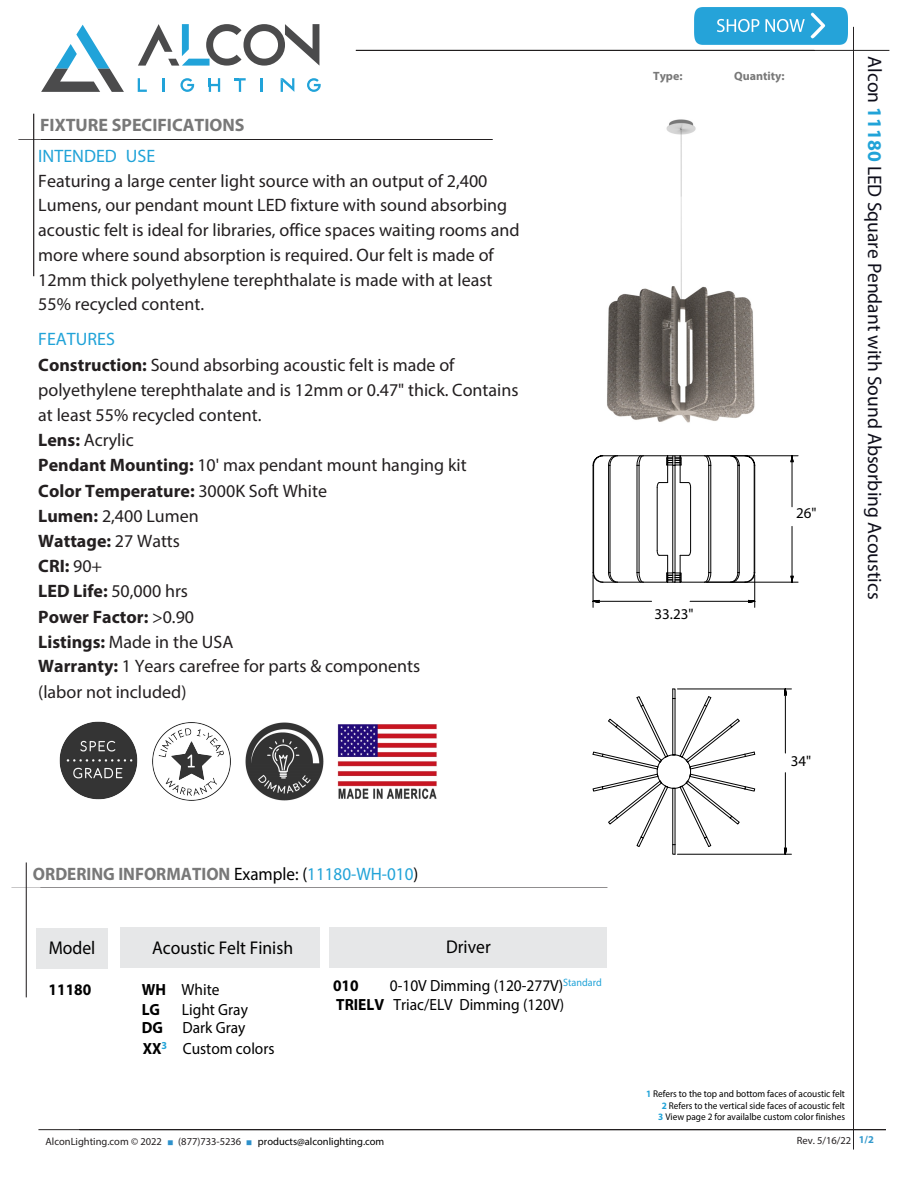
<style>
.page{position:relative;width:918px;height:1188px;background:#fff}
.page>*{position:absolute;margin:0;border:0;box-sizing:border-box;transform-origin:0 0}
.t1{font:19.5px "Myriad Pro";color:#0e0e1a}
.t2{font:18.45px "Myriad Pro";color:#000;scale:.95 1}
.t3{font:18px/25.2px "Myriad Pro";color:#231f20}
.t4{font:700 18px "Myriad Pro";color:#787878;scale:.95 1}
.t5{font:700 18px "Myriad Pro";color:#787878}
.t6{font:16.2px/19.5px "Myriad Pro";color:#000;scale:.95 1}
.t7{font:700 16.2px "Myriad Pro";color:#000;scale:.95 1}
.t8{font:15px "Myriad Pro";color:#000}
.t9{font:700 12px "Myriad Pro";color:#787878}
.t10{font:10.5px "Myriad Pro";color:#231f20}
.t11{font:700 10.5px "Myriad Pro";color:#39c}
.t12{font:9.75px/11.2px "Myriad Pro";color:#000;text-align:right;scale:.95 1}
.s1{color:#21a3d8}
.s2{color:#fff}
.s3{font-weight:700}
.s4{font-weight:400;color:#000}
.s5{font-weight:400;color:#21a3d8}
.s6{font-weight:700;color:#21a3d8}
.s7{font-family:"Koz Min Pr 6 N";font-size:6px;color:#2e91cb}
.s8{color:#000}
</style>
<div class="page">
<img style="left:492px;top:119px;width:307px;height:338px">
<div style="left:36px;top:928px;width:72px;height:40px;background:#e6e7e8"></div>
<img style="left:695px;top:8px;width:152px;height:37px">
<svg style="left:138px;top:24px;width:181px;height:42px"></svg>
<svg style="left:138px;top:78px;width:9px;height:14px"></svg>
<svg style="left:163px;top:78px;width:2px;height:14px"></svg>
<svg style="left:209px;top:78px;width:11px;height:14px"></svg>
<svg style="left:234px;top:78px;width:12px;height:14px"></svg>
<svg style="left:281px;top:78px;width:13px;height:14px"></svg>
<svg style="left:180px;top:78px;width:15px;height:14px"></svg>
<svg style="left:307px;top:78px;width:14px;height:14px"></svg>
<hr style="left:260px;top:78px;width:3px;height:14px;background:#21a3d9">
<svg style="left:41px;top:25px;width:83px;height:67px"></svg>
<hr style="left:356px;top:50px;width:533px;height:1px;background:#211e1e">
<hr style="left:38px;top:1129px;width:848px;height:1px;background:#231f20">
<hr style="left:853px;top:27px;width:1px;height:1123px;background:#231f20">
<hr style="left:18px;top:139px;width:474px;height:1px;background:#231f20">
<hr style="left:33px;top:114px;width:1px;height:162px;background:#231f20">
<hr style="left:26px;top:862px;width:1px;height:135px;background:#231f20">
<hr style="left:11px;top:887px;width:596px;height:1px;background:#231f20">
<div style="left:121px;top:927px;width:199px;height:41px;background:#e6e7e8"></div>
<img style="left:338px;top:725px;width:99px;height:74px">
<img style="left:60px;top:722px;width:77px;height:78px">
<img style="left:153px;top:723px;width:77px;height:78px">
<img style="left:246px;top:723px;width:77px;height:78px">
<div style="left:330px;top:927px;width:277px;height:41px;background:#e6e7e8"></div>
<svg style="left:592px;top:688px;width:163px;height:167px"></svg>
<svg style="left:592px;top:455px;width:163px;height:128px"></svg>
<hr style="left:677px;top:689px;width:114px;height:1px;background:#000">
<hr style="left:677px;top:854px;width:114px;height:1px;background:#000">
<hr style="left:785px;top:689px;width:1px;height:64px;background:#000">
<hr style="left:785px;top:773px;width:1px;height:81px;background:#000">
<svg style="left:783px;top:688px;width:4px;height:16px"></svg>
<svg style="left:783px;top:839px;width:4px;height:16px"></svg>
<hr style="left:707px;top:456px;width:91px;height:1px;background:#000">
<hr style="left:792px;top:526px;width:1px;height:56px;background:#000">
<hr style="left:792px;top:456px;width:1px;height:51px;background:#000">
<hr style="left:707px;top:582px;width:91px;height:1px;background:#000">
<hr style="left:593px;top:575px;width:1px;height:32px;background:#000">
<hr style="left:754px;top:575px;width:1px;height:32px;background:#000">
<hr style="left:593px;top:601px;width:59px;height:1px;background:#000">
<hr style="left:690px;top:601px;width:65px;height:1px;background:#000">
<svg style="left:790px;top:455px;width:5px;height:16px"></svg>
<svg style="left:790px;top:567px;width:5px;height:16px"></svg>
<svg style="left:593px;top:599px;width:13px;height:5px"></svg>
<svg style="left:740px;top:599px;width:15px;height:5px"></svg>
<p class="t5" style="left:40px;top:113px;width:206px">FIXTURE SPECIFICATIONS</p>
<p class="t3" style="left:38px;top:143px;width:483px;line-height:24.8px"><span class="s1">INTENDED</span><span class="s2">_</span><span class="s1">USE<br></span>Featuring a large center light source with an output of 2,400<br>Lumens, our pendant mount LED fixture with sound absorbing acoustic felt is ideal for libraries, office spaces waiting rooms and more where sound absorption is required. Our felt is made of 12mm thick polyethylene terephthalate is made with at least 55% recycled content.</p>
<p class="t3" style="left:38px;top:326px;width:482px"><span class="s1">FEATURES<br></span><span class="s3">Construction:</span> Sound absorbing acoustic felt is made of polyethylene terephthalate and is 12mm or 0.47" thick. Contains at least 55% recycled content.<br><span class="s3">Lens:</span> Acrylic<br><span class="s3">Pendant Mounting:</span> 10' max pendant mount hanging kit<br><span class="s3">Color Temperature:</span> 3000K Soft White<br><span class="s3">Lumen:</span> 2,400 Lumen<br><span class="s3">Wattage:</span> 27 Watts<br><span class="s3">CRI:</span> 90+<br><span class="s3">LED Life:</span> 50,000 hrs<br><span class="s3">Power Factor:</span> &gt;0.90<br><span class="s3">Listings:</span> Made in the USA<br><span class="s3">Warranty:</span> 1 Years carefree for parts &amp; components<br>(labor not included)</p>
<p class="t4" style="left:33px;top:862px;width:407px">ORDERING INFORMATION <span class="s4">Example: (</span><span class="s5">11180-WH-010</span><span class="s4">)</span></p>
<p class="t2" style="left:49px;top:937px;width:51px">Model</p>
<p class="t7" style="left:49px;top:979px;width:46px">11180</p>
<p class="t2" style="left:152px;top:936px;width:150px">Acoustic Felt Finish</p>
<p class="t6" style="left:142px;top:980px;width:83px"><span class="s3">WH</span> White<br><span class="s3">LG</span></p>
<p class="t6" style="left:142px;top:1000px;width:113px;line-height:18.8px;text-align:right">Light Gray<br><span class="s3">DG</span> Dark Gray</p>
<p class="t6" style="left:143px;top:1038px;width:140px"><span class="s3">XX</span><sup>3</sup> Custom colors</p>
<p class="t2" style="left:446px;top:936px;width:48px">Driver</p>
<p class="t6" style="left:336px;top:975px;width:281px;text-indent:54px">0-10V Dimming (120-277V)<sup>Standard<br></sup><span class="s3">TRIELV</span> Triac/ELV Dimming (120V)</p>
<p class="t7" style="left:333px;top:975px;width:29px">010</p>
<p class="t9" style="left:653px;top:68px;width:31px">Type:</p>
<p class="t9" style="left:734px;top:68px;width:52px">Quantity:</p>
<p class="t8" style="left:655px;top:605px;width:40px">33.23"</p>
<p class="t8" style="left:796px;top:504px;width:22px">26"</p>
<p class="t1" style="left:887px;top:56px;width:544px;rotate:90deg">Alcon <span class="s6">11180</span> LED Square Pendant with Sound Absorbing Acoustics</p>
<p class="t8" style="left:791px;top:752px;width:22px">34"</p>
<p class="t12" style="left:646px;top:1088px;width:211px"><span class="s6">1</span> Refers to the top and bottom faces of acoustic felt<br><span class="s6">2</span> Refers to the vertical side faces of acoustic felt<br><span class="s6">3</span> View page 2 for availalbe custom color finishes</p>
<p class="t10" style="left:45px;top:1135px;width:340px">AlconLighting.com © 2022 <span class="s7">■</span> <span class="s2">(</span> 877)733-5236 <span class="s7">■</span> <span class="s8">products@alconlighting.com</span></p>
<p class="t11" style="left:859px;top:1133px;width:17px">1/2</p>
<p class="t10" style="left:797px;top:1134px;width:56px">Rev. 5/16/22</p>
</div>
